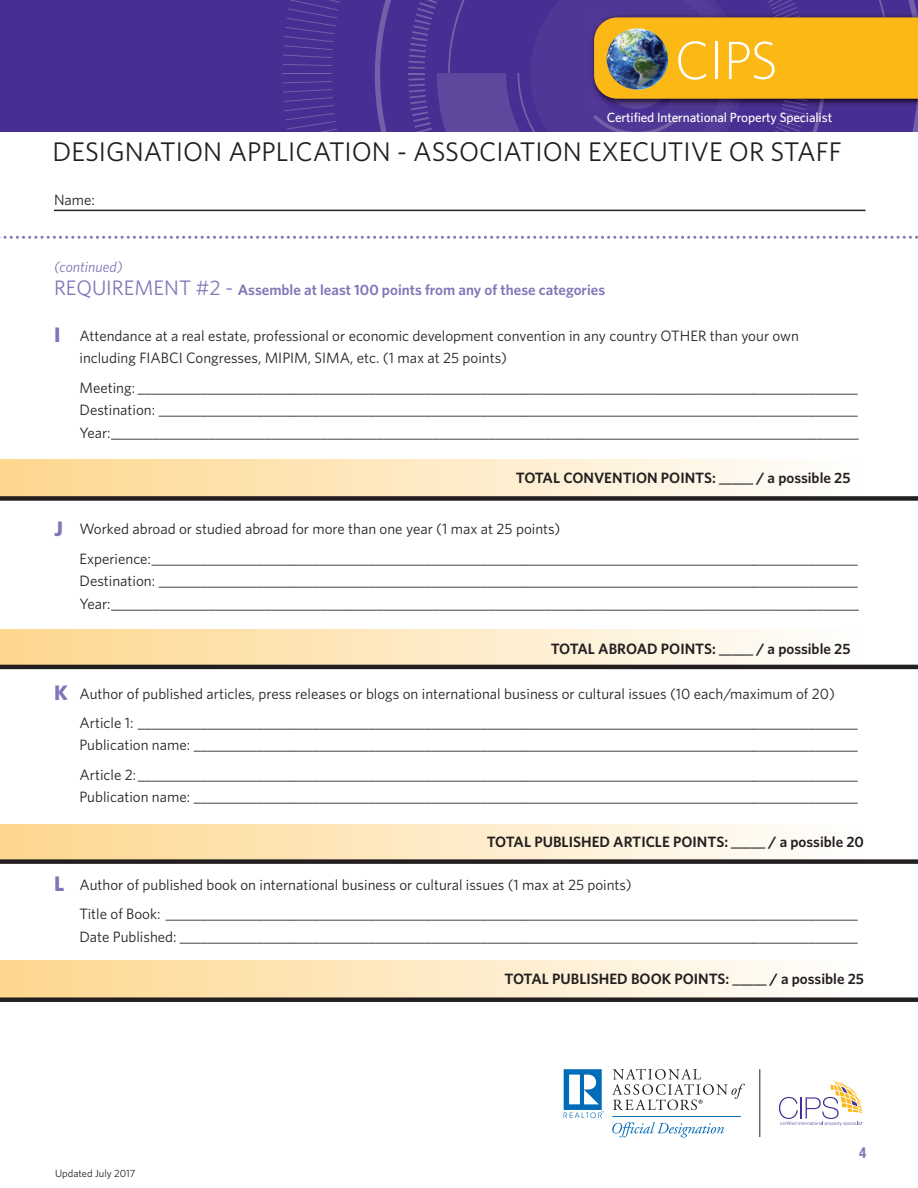
<style>
.page{position:relative;width:918px;height:1188px;background:#fff}
.page>*{position:absolute;margin:0;border:0;box-sizing:border-box;transform-origin:0 0}
.t1{font:27px "Whitney";color:#231f20}
.t2{font:15px/22.5px "Whitney";color:#231f20}
.t3{font:600 15px "Whitney";color:#231f20}
.t4{font:600 15px/22.5px "Whitney";color:#7f76b7}
.t5{font:700 condensed 15px "Helvetica Neue";color:#7f76b7}
.t6{font:500 13.35px "Whitney";letter-spacing:-.01em;color:#fff}
.t7{font:10.5px "Whitney";color:#231f20}
.s1{font-weight:400;font-style:italic}
.s2{font-weight:400;font-size:21px}
.s3{font-weight:700;font-size:21px;color:#7f76b7}
</style>
<div class="page">
<div style="left:0;top:0;width:918px;height:132px;background:#482e92"></div>
<hr style="left:282px;top:73px;width:50px;height:1px;background:#7561aa">
<svg style="left:283px;top:64px;width:49px;height:2px"></svg>
<svg style="left:283px;top:89px;width:54px;height:43px"></svg>
<svg style="left:283px;top:0;width:57px;height:58px"></svg>
<svg style="left:283px;top:81px;width:49px;height:2px"></svg>
<svg style="left:375px;top:0;width:543px;height:132px"></svg>
<svg style="left:612px;top:1122px;width:112px;height:15px"></svg>
<hr style="left:612px;top:1116px;width:129px;height:1px;background:#006bb6">
<svg style="left:564px;top:1069px;width:40px;height:49px"></svg>
<svg style="left:612px;top:1069px;width:133px;height:41px"></svg>
<hr style="left:759px;top:1069px;width:1px;height:68px;background:#231f20">
<svg style="left:779px;top:1081px;width:84px;height:45px"></svg>
<div style="left:0;top:960px;width:863px;height:37px;background:linear-gradient(to right,#fed68d,#fefefd)"></div>
<div style="left:0;top:997px;width:918px;height:5px;background:#231f20"></div>
<div style="left:0;top:824px;width:863px;height:38px;background:linear-gradient(to right,#fed68d,#fefefd)"></div>
<div style="left:0;top:859px;width:918px;height:5px;background:#231f20"></div>
<svg style="left:0;top:630px;width:863px;height:35px;background:#fbe8c3"></svg>
<div style="left:0;top:459px;width:863px;height:37px;background:linear-gradient(to right,#fed68d,#fefefd)"></div>
<div style="left:0;top:496px;width:918px;height:5px;background:#231f20"></div>
<hr style="left:0;top:665px;width:918px;height:4px;background:#231f20">
<hr style="left:54px;top:210px;width:812px;height:1px;background:#231f20">
<svg style="left:0;top:236px;width:918px;height:3px"></svg>
<p class="t6" style="left:607px;top:109px;width:227px">Certified International Property Specialist</p>
<h1 class="t1" style="left:52px;top:134px;width:791px">DESIGNATION APPLICATION - ASSOCIATION EXECUTIVE OR STAFF</h1>
<p class="t2" style="left:54px;top:188px;width:42px">Name:</p>
<p class="t4" style="left:54px;top:256px;width:553px"><span class="s1">(continued)<br></span><span class="s2">REQUIREMENT #2 -</span> Assemble at least 100 points from any of these categories</p>
<p class="t2" style="left:79px;top:324px;width:721px;text-indent:-25px"><span class="s3">I</span> Attendance at a real estate, professional or economic development convention in any country OTHER than your own including FIABCI Congresses, MIPIM, SIMA, etc. (1 max at 25 points)</p>
<p class="t2" style="left:80px;top:376px;width:781px;text-align:justify">Meeting: _______________________________________________________________________________________________________ Destination: ____________________________________________________________________________________________________ Year:___________________________________________________________________________________________________________</p>
<p class="t3" style="left:516px;top:467px;width:336px">TOTAL CONVENTION POINTS: _____ / a possible 25</p>
<p class="t2" style="left:80px;top:514px;width:780px;line-height:29.2px;text-indent:-26px"><span class="s3">J</span> Worked abroad or studied abroad for more than one year (1 max at 25 points)<br>Experience:_____________________________________________________________________________________________________</p>
<p class="t2" style="left:80px;top:569px;width:781px">Destination: ____________________________________________________________________________________________________<br>Year:___________________________________________________________________________________________________________</p>
<p class="t3" style="left:551px;top:638px;width:301px">TOTAL ABROAD POINTS: _____ / a possible 25</p>
<p class="t2" style="left:80px;top:678px;width:780px;line-height:29.2px;text-indent:-26px"><span class="s3">K</span> Author of published articles, press releases or blogs on international business or cultural issues (10 each/maximum of 20)<br>Article 1: _______________________________________________________________________________________________________</p>
<p class="t2" style="left:80px;top:730px;width:780px;line-height:29.2px">Publication name: _______________________________________________________________________________________________<br>Article 2:_______________________________________________________________________________________________________</p>
<p class="t2" style="left:80px;top:785px;width:780px">Publication name: _______________________________________________________________________________________________</p>
<p class="t3" style="left:487px;top:832px;width:379px">TOTAL PUBLISHED ARTICLE POINTS: _____ / a possible 20</p>
<p class="t2" style="left:80px;top:870px;width:780px;line-height:29.2px;text-indent:-26px"><span class="s3">L</span> Author of published book on international business or cultural issues (1 max at 25 points)<br>Title of Book: ___________________________________________________________________________________________________</p>
<p class="t2" style="left:80px;top:925px;width:780px">Date Published: _________________________________________________________________________________________________</p>
<p class="t3" style="left:505px;top:969px;width:361px">TOTAL PUBLISHED BOOK POINTS: _____ / a possible 25</p>
<p class="t7" style="left:55px;top:1166px;width:82px">Updated July 2017</p>
<p class="t5" style="left:859px;top:1143px;width:9px">4</p>
</div>
